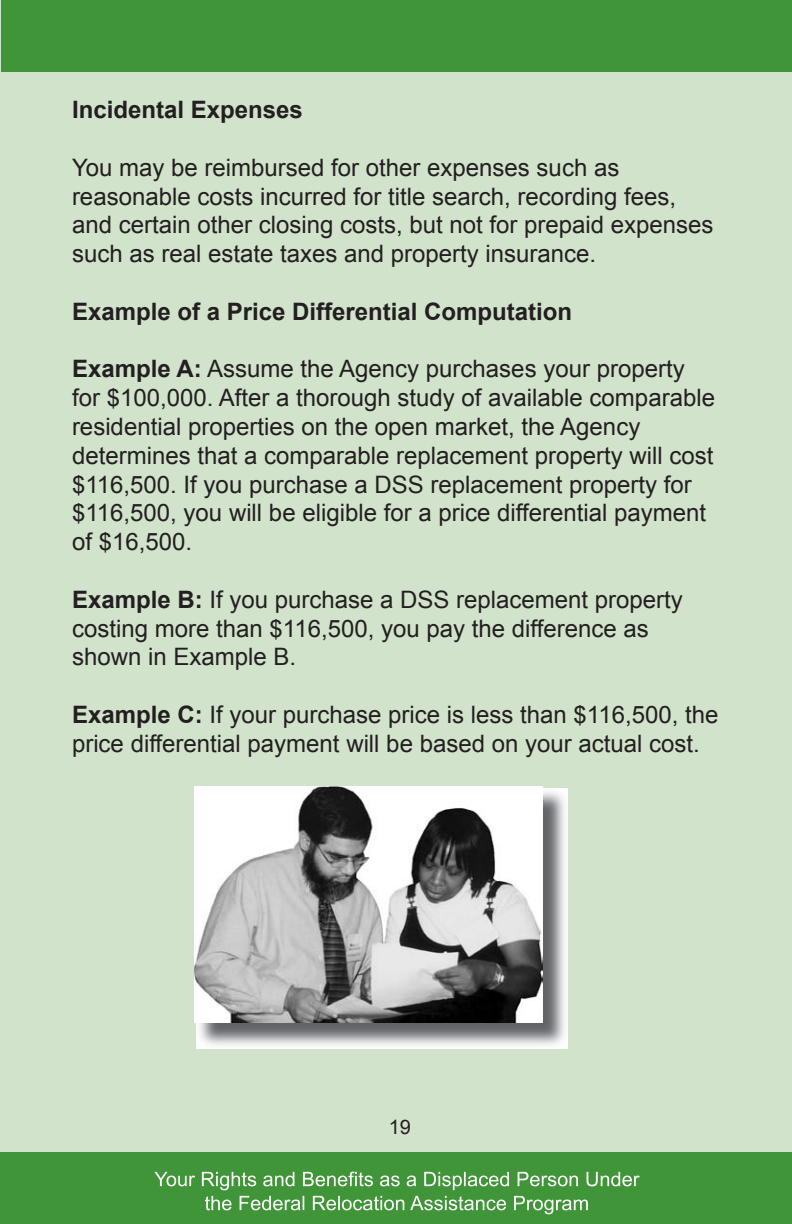
<style>
.page{position:relative;width:792px;height:1224px;background:#fff}
.page>*{position:absolute;margin:0;border:0;box-sizing:border-box;transform-origin:0 0}
.t1{font:24px/28.8px "Arial";color:#231f20}
.t2{font:700 24px "Arial";color:#231f20}
.t3{font:20px/24px "Arial";color:#fff;text-align:center}
.t4{font:20px "Arial";color:#231f20}
.s1{font-weight:700}
</style>
<div class="page">
<div style="left:0;top:0;width:792px;height:1152px;background:#d2e3cc"></div>
<div style="left:0;top:1152px;width:792px;height:72px;background:#3f9537"></div>
<div style="left:2px;top:0;width:790px;height:72px;background:#3f9537"></div>
<img style="left:197px;top:789px;width:371px;height:259px">
<img style="left:194px;top:786px;width:348px;height:237px">
<p class="t2" style="left:72px;top:94px;width:232px">Incidental Expenses</p>
<p class="t1" style="left:72px;top:153px;width:643px">You may be reimbursed for other expenses such as reasonable costs incurred for title search, recording fees, and certain other closing costs, but not for prepaid expenses such as real estate taxes and property insurance.</p>
<p class="t2" style="left:72px;top:296px;width:502px">Example of a Price Differential Computation</p>
<p class="t1" style="left:72px;top:355px;width:645px"><span class="s1">Example A:</span> Assume the Agency purchases your property for $100,000. After a thorough study of available comparable residential properties on the open market, the Agency determines that a comparable replacement property will cost $116,500. If you purchase a DSS replacement property for $116,500, you will be eligible for a price differential payment of $16,500.</p>
<p class="t1" style="left:72px;top:585px;width:612px"><span class="s1">Example B:</span> If you purchase a DSS replacement property costing more than $116,500, you pay the difference as shown in Example B.</p>
<p class="t1" style="left:72px;top:701px;width:648px"><span class="s1">Example C:</span> If your purchase price is less than $116,500, the price differential payment will be based on your actual cost.</p>
<p class="t4" style="left:389px;top:1114px;width:24px">19</p>
<p class="t3" style="left:154px;top:1167px;width:487px">Your Rights and Benefits as a Displaced Person Under the Federal Relocation Assistance Program</p>
</div>
